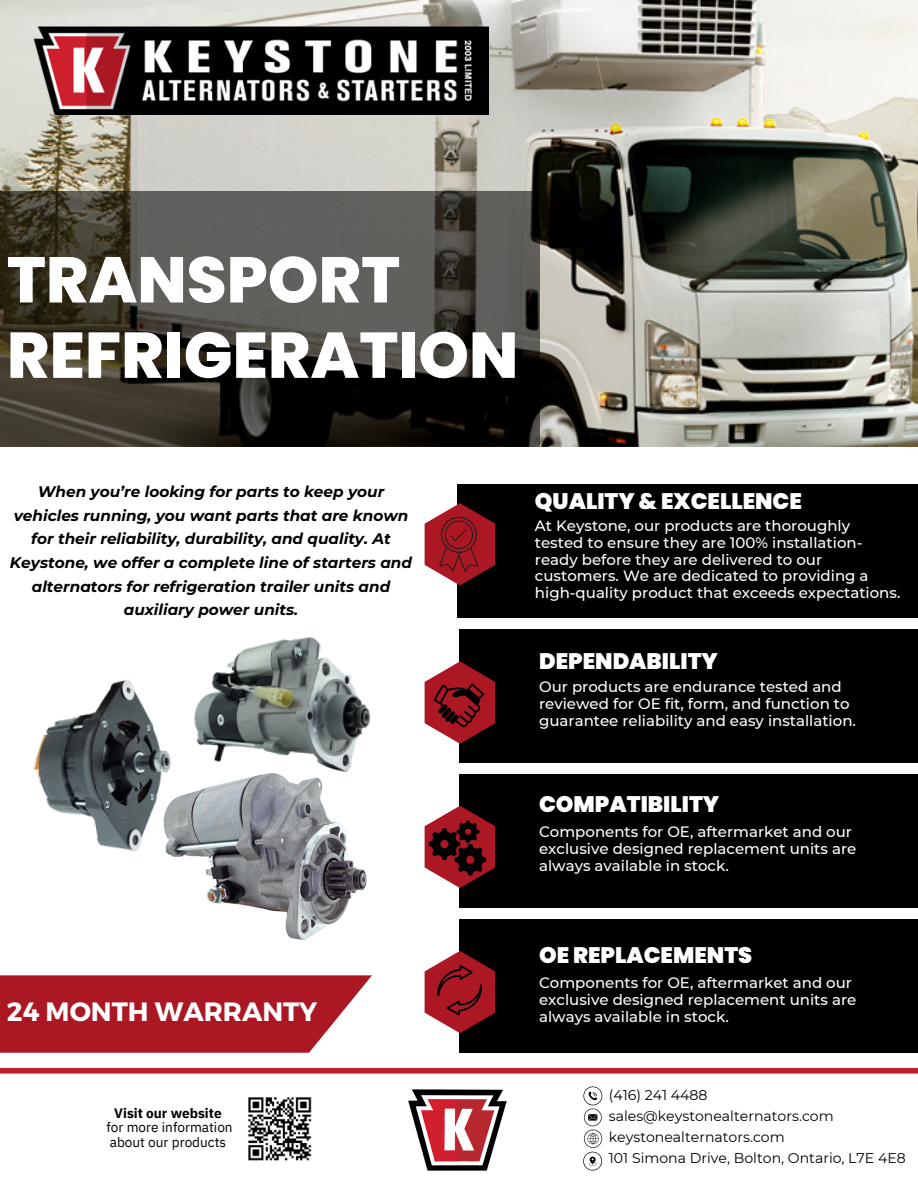
<style>
.page{position:relative;width:918px;height:1188px;background:#fff}
.page>*{position:absolute;margin:0;border:0;box-sizing:border-box;transform-origin:0 0}
.t1{font:800 64.5px/75.3px "Poppins";color:#fff}
.t2{font:700 26.4px "Montserrat";color:#fff}
.t3{font:900 22.5px "Poppins";color:#fff}
.t4{font:900 22.35px "Poppins";color:#fff}
.t5{font:italic 700 15.3px/23.7px "Montserrat";color:#000;text-align:center}
.t6{font:500 15px/16.8px "Montserrat";color:#fff}
.t7{font:14.1px "Montserrat";color:#000}
.t8{font:13.65px/14.9px "IBM Plex Sans";color:#000}
.t9{font:700 13.65px "IBM Plex Sans";color:#000}
</style>
<div class="page">
<img style="left:0;top:0;width:918px;height:447px">
<div style="left:457px;top:484px;width:461px;height:134px;background:#000"></div>
<div style="left:459px;top:774px;width:459px;height:134px;background:#000"></div>
<div style="left:459px;top:629px;width:459px;height:133px;background:#000"></div>
<svg style="left:0;top:975px;width:372px;height:78px;background:#b22d37"></svg>
<svg style="left:0;top:192px;width:539px;height:255px;background:#3e3b34"></svg>
<img style="left:31px;top:27px;width:458px;height:88px">
<div style="left:459px;top:919px;width:459px;height:134px;background:#000"></div>
<svg style="left:425px;top:503px;width:70px;height:82px"></svg>
<svg style="left:425px;top:661px;width:70px;height:83px"></svg>
<svg style="left:428px;top:806px;width:67px;height:82px"></svg>
<svg style="left:425px;top:951px;width:70px;height:82px"></svg>
<img style="left:230px;top:636px;width:141px;height:111px">
<img style="left:34px;top:663px;width:219px;height:183px">
<svg style="left:583px;top:1086px;width:19px;height:85px"></svg>
<img style="left:248px;top:1097px;width:64px;height:64px">
<div style="left:0;top:1068px;width:918px;height:6px;background:#bd212b"></div>
<img style="left:408px;top:1089px;width:99px;height:82px">
<img style="left:102px;top:747px;width:326px;height:219px">
<p class="t1" style="left:7px;top:242px;width:513px">TRANSPORT<br>REFRIGERATION</p>
<p class="t5" style="left:10px;top:480px;width:404px">When you’re looking for parts to keep your vehicles running, you want parts that are known for their reliability, durability, and quality. At Keystone, we offer a complete line of starters and alternators for refrigeration trailer units and auxiliary power units.</p>
<p class="t3" style="left:535px;top:486px;width:269px">QUALITY &amp; EXCELLENCE</p>
<p class="t6" style="left:535px;top:517px;width:367px">At Keystone, our products are thoroughly tested to ensure they are 100% installation&shy;ready before they are delivered to our customers. We are dedicated to providing a high-quality product that exceeds expectations.</p>
<p class="t4" style="left:539px;top:645px;width:180px">DEPENDABILITY</p>
<p class="t6" style="left:539px;top:678px;width:318px">Our products are endurance tested and reviewed for OE fit, form, and function to guarantee reliability and easy installation.</p>
<p class="t2" style="left:7px;top:995px;width:312px">24 MONTH WARRANTY</p>
<p class="t9" style="left:114px;top:1104px;width:109px">Visit our website</p>
<p class="t8" style="left:106px;top:1120px;width:128px">for more information about our products</p>
<p class="t3" style="left:539px;top:789px;width:182px">COMPATIBILITY</p>
<p class="t6" style="left:539px;top:824px;width:319px">Components for OE, aftermarket and our exclusive designed replacement units are always available in stock.</p>
<p class="t3" style="left:539px;top:939px;width:215px">OE REPLACEMENTS</p>
<p class="t6" style="left:539px;top:975px;width:319px">Components for OE, aftermarket and our exclusive designed replacement units are always available in stock.</p>
<p class="t7" style="left:609px;top:1086px;width:100px">(416) 241 4488</p>
<p class="t7" style="left:609px;top:1107px;width:226px">sales@keystonealternators.com</p>
<p class="t7" style="left:609px;top:1128px;width:177px">keystonealternators.com</p>
<p class="t7" style="left:609px;top:1149px;width:299px">101 Simona Drive, Bolton, Ontario, L7E 4E8</p>
</div>
